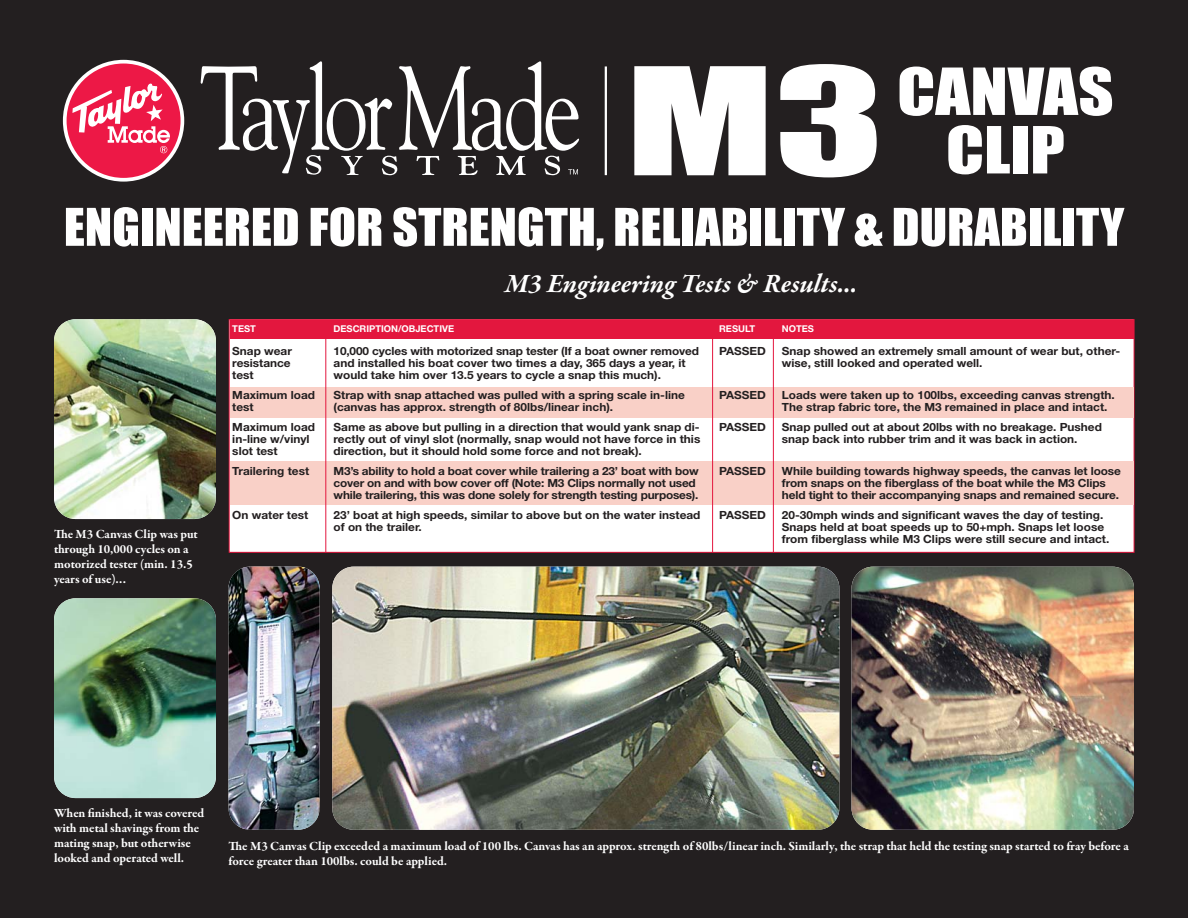
<style>
.page{position:relative;width:1188px;height:918px;background:#231f20}
.page>*{position:absolute;margin:0;border:0;box-sizing:border-box;transform-origin:0 0}
.t1{font:138px "Impact";color:#fff;scale:1.5 1}
.t2{font:60px/58.5px "Impact";color:#fff;text-align:center;scale:1.15 1}
.t3{font:48px "Impact";color:#fff;scale:1.05 1}
.t4{font:italic 700 27px "Garamond Premr Pro";letter-spacing:-.005em;color:#fff}
.t5{font:700 12.75px/15px "Garamond Premr Pro";color:#fff}
.t6{font:700 11.25px/12px "Helvetica Neue";color:#231f20;scale:1.05 1}
.t7{font:700 9.3px "Helvetica Neue";color:#fff}
</style>
<div class="page">
<svg style="left:61px;top:58px;width:125px;height:125px"></svg>
<svg style="left:63px;top:60px;width:121px;height:122px"></svg>
<div style="left:67px;top:64px;width:114px;height:114px;background:#ed1846;border-radius:50%"></div>
<svg style="left:72px;top:83px;width:98px;height:70px"></svg>
<svg style="left:201px;top:61px;width:378px;height:114px"></svg>
<hr style="left:605px;top:66px;width:2px;height:109px;background:#fff">
<img style="left:852px;top:567px;width:282px;height:263px;border-radius:22px">
<img style="left:54px;top:319px;width:162px;height:200px;border-radius:22px">
<img style="left:332px;top:567px;width:507px;height:263px;border-radius:22px">
<div style="left:229px;top:320px;width:905px;height:232px;background:#fff"></div>
<div style="left:230px;top:462px;width:904px;height:43px;background:#f9d0c7"></div>
<div style="left:230px;top:387px;width:904px;height:30px;background:#f9d0c7"></div>
<div style="left:230px;top:320px;width:904px;height:19px;background:#e3173e"></div>
<hr style="left:326px;top:331px;width:1px;height:221px;background:#e3173e">
<hr style="left:712px;top:335px;width:1px;height:217px;background:#e3173e">
<hr style="left:773px;top:335px;width:1px;height:217px;background:#e3173e">
<img style="left:54px;top:598px;width:162px;height:200px;border-radius:22px">
<img style="left:229px;top:567px;width:91px;height:263px;border-radius:22px">
<h1 class="t1" style="left:626px;top:77px;width:174px">M3</h1>
<h2 class="t2" style="left:897px;top:67px;width:190px">CANVAS<br>CLIP</h2>
<h3 class="t3" style="left:64px;top:212px;width:1011px">ENGINEERED FOR STRENGTH, RELIABILITY &amp; DURABILITY</h3>
<p class="t5" style="left:54px;top:528px;width:145px">The M3 Canvas Clip was put through 10,000 cycles on a motorized tester (min. 13.5 years of use)…</p>
<p class="t7" style="left:232px;top:325px;width:25px">TEST</p>
<p class="t6" style="left:232px;top:346px;width:58px;text-align:justify">Snap wear resistance test</p>
<p class="t6" style="left:232px;top:390px;width:80px">Maximum load test</p>
<p class="t6" style="left:232px;top:422px;width:80px">Maximum load in-line w/vinyl slot test</p>
<p class="t6" style="left:232px;top:466px;width:75px">Trailering test</p>
<p class="t6" style="left:232px;top:510px;width:74px">On water test</p>
<h3 class="t4" style="left:505px;top:267px;width:354px">M3 Engineering Tests &amp; Results…</h3>
<p class="t7" style="left:334px;top:325px;width:122px">DESCRIPTION/OBJECTIVE</p>
<p class="t6" style="left:334px;top:346px;width:350px">10,000 cycles with motorized snap tester (If a boat owner removed and installed his boat cover two times a day, 365 days a year, it would take him over 13.5 years to cycle a snap this much).</p>
<p class="t6" style="left:334px;top:390px;width:336px">Strap with snap attached was pulled with a spring scale in-line (canvas has approx. strength of 80lbs/linear inch).</p>
<p class="t6" style="left:334px;top:422px;width:351px;text-align:justify">Same as above but pulling in a direction that would yank snap di&shy;rectly out of vinyl slot (normally, snap would not have force in this direction, but it should hold some force and not break).</p>
<p class="t6" style="left:334px;top:466px;width:349px">M3’s ability to hold a boat cover while trailering a 23’ boat with bow cover on and with bow cover off (Note: M3 Clips normally not used while trailering, this was done solely for strength testing purposes).</p>
<p class="t6" style="left:334px;top:510px;width:351px">23’ boat at high speeds, similar to above but on the water instead of on the trailer.</p>
<p class="t7" style="left:719px;top:325px;width:38px">RESULT</p>
<p class="t6" style="left:719px;top:346px;width:46px">PASSED</p>
<p class="t6" style="left:719px;top:390px;width:46px">PASSED</p>
<p class="t6" style="left:719px;top:422px;width:46px">PASSED</p>
<p class="t6" style="left:719px;top:466px;width:46px">PASSED</p>
<p class="t6" style="left:719px;top:510px;width:46px">PASSED</p>
<p class="t7" style="left:782px;top:325px;width:34px">NOTES</p>
<p class="t6" style="left:782px;top:346px;width:324px">Snap showed an extremely small amount of wear but, other&shy;wise, still looked and operated well.</p>
<p class="t6" style="left:782px;top:390px;width:319px">Loads were taken up to 100lbs, exceeding canvas strength.<br>The strap fabric tore, the M3 remained in place and intact.</p>
<p class="t6" style="left:782px;top:422px;width:306px">Snap pulled out at about 20lbs with no breakage. Pushed snap back into rubber trim and it was back in action.</p>
<p class="t6" style="left:782px;top:466px;width:324px">While building towards highway speeds, the canvas let loose from snaps on the fiberglass of the boat while the M3 Clips held tight to their accompanying snaps and remained secure.</p>
<p class="t6" style="left:782px;top:510px;width:313px">20-30mph winds and significant waves the day of testing.<br>Snaps held at boat speeds up to 50+mph. Snaps let loose from fiberglass while M3 Clips were still secure and intact.</p>
<p class="t5" style="left:54px;top:807px;width:152px">When finished, it was covered with metal shavings from the mating snap, but otherwise looked and operated well.</p>
<p class="t5" style="left:229px;top:840px;width:902px">The M3 Canvas Clip exceeded a maximum load of 100 lbs. Canvas has an approx. strength of 80lbs/linear inch. Similarly, the strap that held the testing snap started to fray before a force greater than 100lbs. could be applied.</p>
</div>
